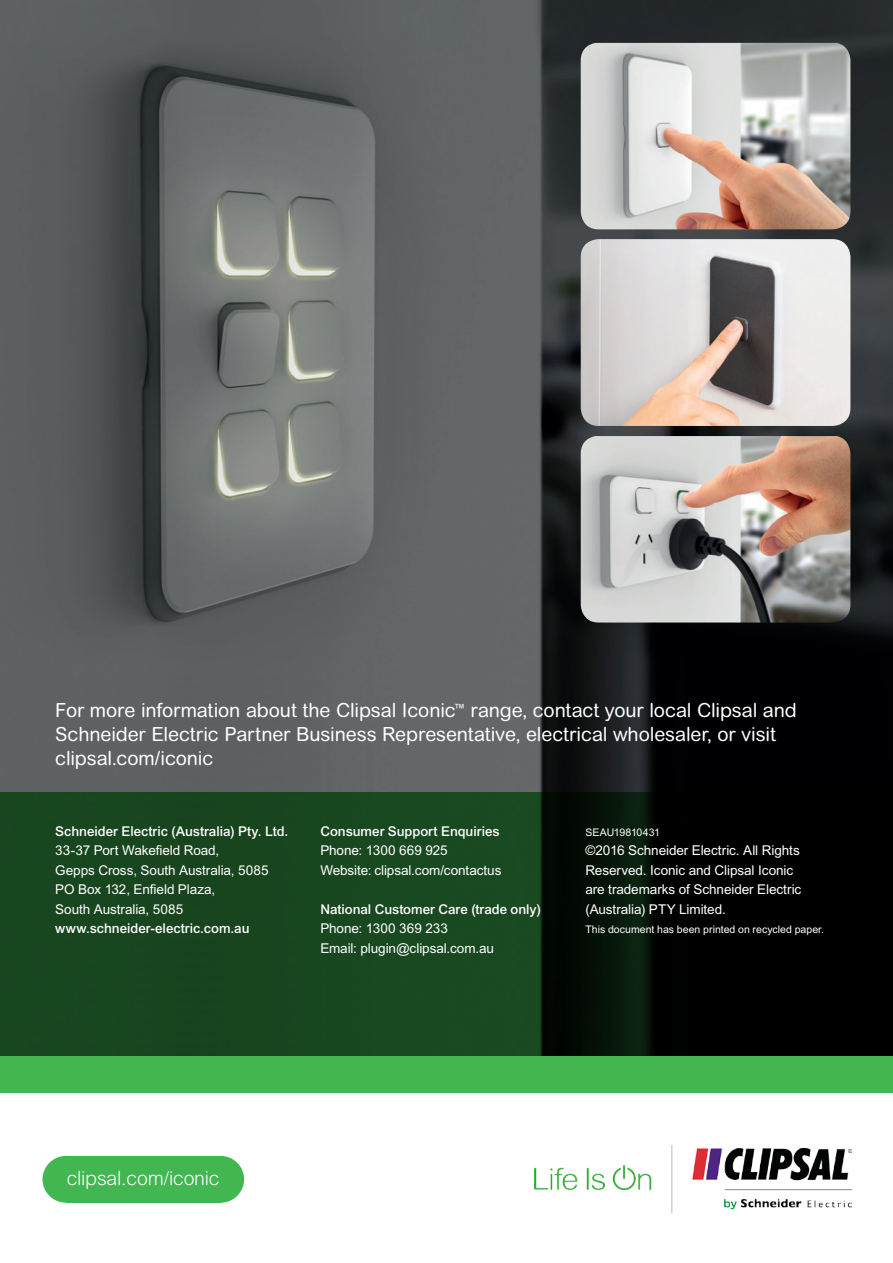
<style>
.page{position:relative;width:893px;height:1263px;background:#fff}
.page>*{position:absolute;margin:0;border:0;box-sizing:border-box;transform-origin:0 0}
.white_rounded_headin{font:19.5px/24px "Arial Rounded MT Pro";letter-spacing:-.005em;color:#fff}
.t1{font:300 19.5px "Arial Rounded MT Pro";letter-spacing:-.01em;color:#fff}
.body_copy_white{font:13.5px/19.5px "Arial MT Pro";letter-spacing:-.005em;color:#fff}
.body_copy_white-2{font:500 13.5px "Arial MT Pro";color:#fff}
.body_copy_white-3{font:10.5px "Arial MT Pro";letter-spacing:.005em;color:#fff}
.body_copy_white-4{font:10.5px "Arial MT Pro";letter-spacing:-.015em;color:#fff}
</style>
<div class="page">
<img style="left:0;top:0;width:893px;height:792px">
<svg style="left:0;top:792px;width:893px;height:301px;background:#153d1b"></svg>
<img style="left:581px;top:43px;width:269px;height:186px">
<img style="left:581px;top:239px;width:269px;height:187px">
<img style="left:581px;top:436px;width:269px;height:186px">
<div style="left:66px;top:1156px;width:155px;height:47px;background:#42b751"></div>
<div style="left:197px;top:1156px;width:47px;height:47px;background:#42b751;border-radius:50%"></div>
<div style="left:43px;top:1156px;width:46px;height:47px;background:#42b751;border-radius:50%"></div>
<img style="left:535px;top:1146px;width:316px;height:67px">
<p class="white_rounded_headin" style="left:55px;top:699px;width:743px">For more information about the Clipsal Iconic<sup>™</sup> range, contact your local Clipsal and<br>Schneider Electric Partner Business Representative, electrical wholesaler, or visit clipsal.com/iconic</p>
<p class="body_copy_white-2" style="left:55px;top:823px;width:235px">Schneider Electric (Australia) Pty. Ltd.</p>
<p class="body_copy_white" style="left:55px;top:841px;width:166px">33-37 Port Wakefield Road,</p>
<p class="body_copy_white" style="left:55px;top:861px;width:215px">Gepps Cross, South Australia, 5085</p>
<p class="body_copy_white" style="left:55px;top:880px;width:162px">PO Box 132, Enfield Plaza,</p>
<p class="body_copy_white" style="left:55px;top:900px;width:129px">South Australia, 5085</p>
<p class="body_copy_white-2" style="left:55px;top:921px;width:196px">www.schneider-electric.com.au</p>
<p class="body_copy_white-2" style="left:320px;top:823px;width:181px">Consumer Support Enquiries</p>
<p class="body_copy_white" style="left:320px;top:841px;width:129px">Phone: 1300 669 925</p>
<p class="body_copy_white" style="left:320px;top:861px;width:183px">Website: clipsal.com/contactus</p>
<p class="body_copy_white-2" style="left:320px;top:901px;width:222px">National Customer Care (trade only)</p>
<p class="body_copy_white" style="left:320px;top:919px;width:129px">Phone: 1300 369 233</p>
<p class="body_copy_white" style="left:320px;top:939px;width:175px">Email: plugin@clipsal.com.au</p>
<p class="body_copy_white-4" style="left:585px;top:826px;width:76px">SEAU19810431</p>
<p class="body_copy_white" style="left:585px;top:841px;width:217px">©2016 Schneider Electric. All Rights Reserved. Iconic and Clipsal Iconic are trademarks of Schneider Electric (Australia) PTY Limited.</p>
<p class="body_copy_white-3" style="left:585px;top:924px;width:240px">This document has been printed on recycled paper.</p>
<p class="t1" style="left:67px;top:1167px;width:154px">clipsal.com/iconic</p>
</div>
